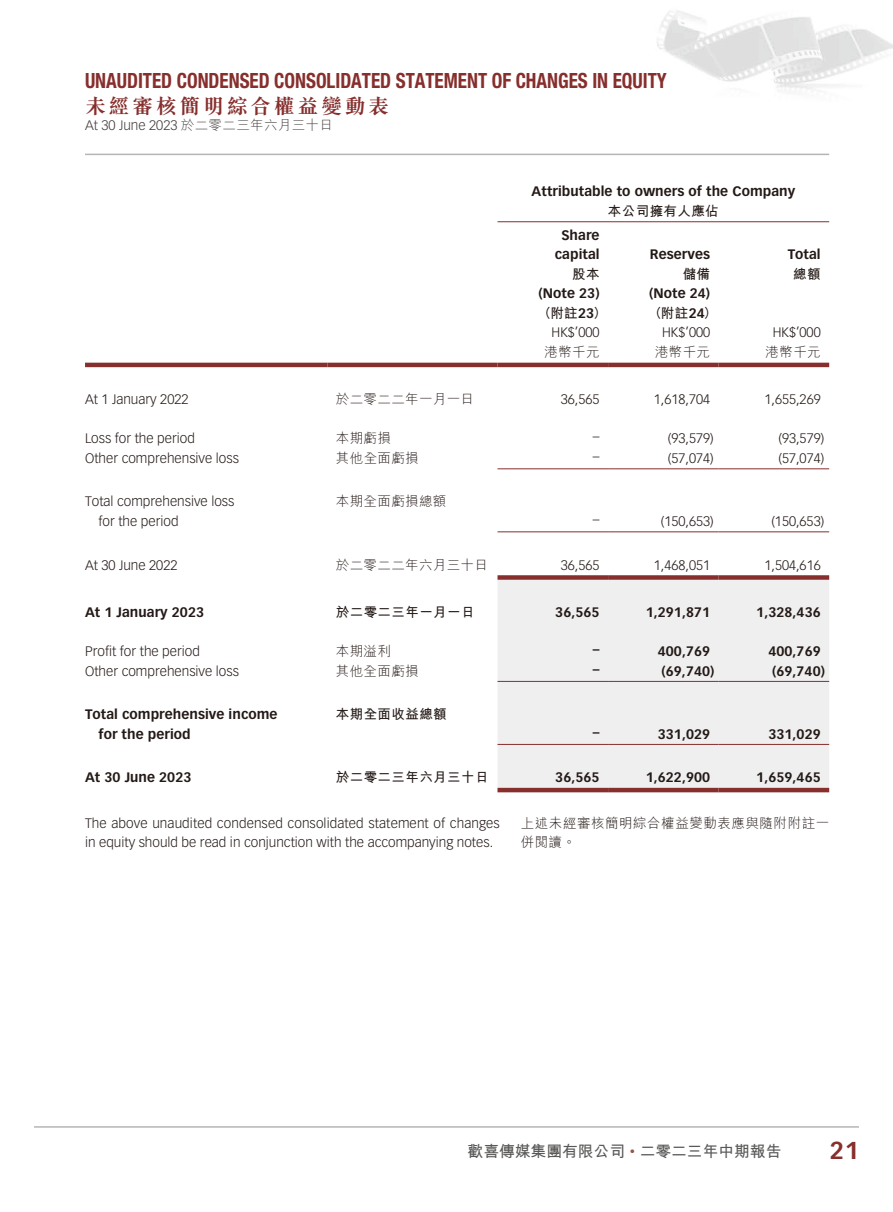
<style>
.page{position:relative;width:893px;height:1212px;background:#fff}
.page>*{position:absolute;margin:0;border:0;box-sizing:border-box;transform-origin:0 0}
.t1{font:700 24px "Vectora LT Std";color:#862f2d}
.t2{font:700 condensed 21px "Helvetica Neue LT Std";color:#862f2d;scale:.91 1}
.t3{font:700 21px "M Sung HK";letter-spacing:.125em;color:#862f2d}
.t4{font:700 15.75px "M Hei HK";color:#595857}
.t5{font:300 13.5px/19.5px "Vectora LT Std";color:#231916}
.t6{font:700 13.5px/19.5px "Vectora LT Std";letter-spacing:.005em;color:#231916;text-align:center}
.t7{font:300 13.5px/19.5px "M Hei HK";letter-spacing:.025em;color:#231916}
.t8{font:700 13.5px "M Hei HK";letter-spacing:.03em;color:#231916}
.t9{font:300 13.5px "Vectora LT Std";color:#3f3b3a}
.s1{font-family:"M Hei HK"}
.s2{font-family:"Vectora LT Std"}
.s3{font-family:"Vectora LT Std";font-size:10.5px;color:#9b5345}
</style>
<div class="page">
<img style="left:85px;top:10px;width:808px;height:783px">
<hr style="left:85px;top:154px;width:744px;height:1px;background:#b5b5b6">
<hr style="left:34px;top:1126px;width:825px;height:2px;background:#b5b5b6">
<div style="left:497px;top:580px;width:332px;height:208px;background:#efeff0"></div>
<hr style="left:497px;top:221px;width:332px;height:1px;background:#862f2d">
<hr style="left:85px;top:363px;width:242px;height:4px;background:#862f2d">
<hr style="left:327px;top:363px;width:170px;height:4px;background:#862f2d">
<hr style="left:497px;top:363px;width:111px;height:4px;background:#862f2d">
<hr style="left:608px;top:363px;width:111px;height:4px;background:#862f2d">
<hr style="left:719px;top:363px;width:110px;height:4px;background:#862f2d">
<hr style="left:497px;top:468px;width:111px;height:1px;background:#862f2d">
<hr style="left:608px;top:468px;width:111px;height:1px;background:#862f2d">
<hr style="left:719px;top:468px;width:110px;height:1px;background:#862f2d">
<hr style="left:497px;top:531px;width:111px;height:1px;background:#862f2d">
<hr style="left:608px;top:531px;width:111px;height:1px;background:#862f2d">
<hr style="left:719px;top:531px;width:110px;height:1px;background:#862f2d">
<div style="left:497px;top:575px;width:111px;height:5px;background:#862f2d"></div>
<div style="left:608px;top:575px;width:111px;height:5px;background:#862f2d"></div>
<div style="left:719px;top:575px;width:110px;height:5px;background:#862f2d"></div>
<hr style="left:497px;top:681px;width:111px;height:1px;background:#862f2d">
<hr style="left:608px;top:681px;width:111px;height:1px;background:#862f2d">
<hr style="left:719px;top:681px;width:110px;height:1px;background:#862f2d">
<hr style="left:497px;top:744px;width:111px;height:1px;background:#862f2d">
<hr style="left:608px;top:744px;width:111px;height:1px;background:#862f2d">
<hr style="left:719px;top:744px;width:110px;height:1px;background:#862f2d">
<hr style="left:497px;top:788px;width:111px;height:4px;background:#862f2d">
<hr style="left:608px;top:788px;width:111px;height:4px;background:#862f2d">
<hr style="left:719px;top:788px;width:110px;height:4px;background:#862f2d">
<h2 class="t2" style="left:85px;top:68px;width:641px">UNAUDITED CONDENSED CONSOLIDATED STATEMENT OF CHANGES IN EQUITY</h2>
<h2 class="t3" style="left:85px;top:96px;width:306px">未經審核簡明綜合權益變動表</h2>
<p class="t9" style="left:85px;top:118px;width:249px">At 30 June 2023 <span class="s1">於二零二三年六月三十日</span></p>
<p class="t6" style="left:532px;top:182px;width:265px">Attributable to owners of the Company</p>
<p class="t8" style="left:608px;top:201px;width:112px">本公司擁有人應佔</p>
<p class="t6" style="left:555px;top:225px;width:46px">Share capital</p>
<p class="t6" style="left:650px;top:245px;width:62px">Reserves</p>
<p class="t6" style="left:788px;top:245px;width:35px">Total</p>
<p class="t8" style="left:572px;top:264px;width:29px">股本</p>
<p class="t8" style="left:683px;top:264px;width:29px">儲備</p>
<p class="t8" style="left:793px;top:264px;width:29px">總額</p>
<p class="t6" style="left:539px;top:284px;width:63px">(Note 23)</p>
<p class="t6" style="left:649px;top:284px;width:63px">(Note 24)</p>
<p class="t8" style="left:538px;top:303px;width:70px">（附註<span class="s2">23</span>）</p>
<p class="t8" style="left:648px;top:303px;width:70px">（附註<span class="s2">24</span>）</p>
<p class="t5" style="left:552px;top:323px;width:49px">HK$’000</p>
<p class="t5" style="left:662px;top:323px;width:49px">HK$’000</p>
<p class="t5" style="left:773px;top:323px;width:49px">HK$’000</p>
<p class="t7" style="left:544px;top:342px;width:57px">港幣千元</p>
<p class="t7" style="left:655px;top:342px;width:57px">港幣千元</p>
<p class="t7" style="left:766px;top:342px;width:57px">港幣千元</p>
<p class="t5" style="left:85px;top:390px;width:105px">At 1 January 2022</p>
<p class="t7" style="left:336px;top:390px;width:140px">於二零二二年一月一日</p>
<p class="t5" style="left:561px;top:390px;width:40px">36,565</p>
<p class="t5" style="left:654px;top:390px;width:58px">1,618,704</p>
<p class="t5" style="left:764px;top:390px;width:58px">1,655,269</p>
<p class="t5" style="left:85px;top:429px;width:111px">Loss for the period</p>
<p class="t7" style="left:336px;top:429px;width:57px">本期虧損</p>
<p class="t5" style="left:593px;top:427px;width:8px">–</p>
<p class="t5" style="left:668px;top:429px;width:47px">(93,579)</p>
<p class="t5" style="left:778px;top:429px;width:47px">(93,579)</p>
<p class="t5" style="left:85px;top:449px;width:155px">Other comprehensive loss</p>
<p class="t7" style="left:336px;top:448px;width:84px">其他全面虧損</p>
<p class="t5" style="left:593px;top:447px;width:8px">–</p>
<p class="t5" style="left:668px;top:449px;width:47px">(57,074)</p>
<p class="t5" style="left:778px;top:449px;width:47px">(57,074)</p>
<p class="t5" style="left:99px;top:492px;width:137px;text-indent:-14px">Total comprehensive loss for the period</p>
<p class="t7" style="left:336px;top:492px;width:112px">本期全面虧損總額</p>
<p class="t5" style="left:593px;top:510px;width:8px">–</p>
<p class="t5" style="left:661px;top:512px;width:54px">(150,653)</p>
<p class="t5" style="left:771px;top:512px;width:54px">(150,653)</p>
<p class="t5" style="left:85px;top:555px;width:94px">At 30 June 2022</p>
<p class="t7" style="left:336px;top:555px;width:154px">於二零二二年六月三十日</p>
<p class="t5" style="left:561px;top:555px;width:40px">36,565</p>
<p class="t5" style="left:654px;top:555px;width:58px">1,468,051</p>
<p class="t5" style="left:764px;top:555px;width:58px">1,504,616</p>
<p class="t6" style="left:85px;top:602px;width:121px">At 1 January 2023</p>
<p class="t8" style="left:336px;top:602px;width:140px">於二零二三年一月一日</p>
<p class="t6" style="left:555px;top:602px;width:46px">36,565</p>
<p class="t6" style="left:646px;top:602px;width:66px">1,291,871</p>
<p class="t6" style="left:756px;top:602px;width:66px">1,328,436</p>
<p class="t5" style="left:85px;top:642px;width:116px">Profit for the period</p>
<p class="t7" style="left:336px;top:641px;width:57px">本期溢利</p>
<p class="t6" style="left:593px;top:639px;width:8px">–</p>
<p class="t6" style="left:658px;top:641px;width:54px">400,769</p>
<p class="t6" style="left:768px;top:641px;width:54px">400,769</p>
<p class="t5" style="left:85px;top:661px;width:155px">Other comprehensive loss</p>
<p class="t7" style="left:336px;top:661px;width:84px">其他全面虧損</p>
<p class="t6" style="left:593px;top:659px;width:8px">–</p>
<p class="t6" style="left:661px;top:661px;width:54px">(69,740)</p>
<p class="t6" style="left:772px;top:661px;width:54px">(69,740)</p>
<p class="t6" style="left:99px;top:704px;width:180px;text-align:left;text-indent:-14px">Total comprehensive income for the period</p>
<p class="t8" style="left:336px;top:704px;width:112px">本期全面收益總額</p>
<p class="t6" style="left:593px;top:722px;width:8px">–</p>
<p class="t6" style="left:658px;top:724px;width:54px">331,029</p>
<p class="t6" style="left:768px;top:724px;width:54px">331,029</p>
<p class="t6" style="left:85px;top:767px;width:108px">At 30 June 2023</p>
<p class="t8" style="left:336px;top:767px;width:154px">於二零二三年六月三十日</p>
<p class="t6" style="left:555px;top:767px;width:46px">36,565</p>
<p class="t6" style="left:646px;top:767px;width:66px">1,622,900</p>
<p class="t6" style="left:756px;top:767px;width:66px">1,659,465</p>
<p class="t5" style="left:85px;top:813px;width:416px">The above unaudited condensed consolidated statement of changes in equity should be read in conjunction with the accompanying notes.</p>
<p class="t7" style="left:521px;top:813px;width:310px">上述未經審核簡明綜合權益變動表應與隨附附註一併閱讀。</p>
<p class="t4" style="left:468px;top:1140px;width:315px">歡喜傳媒集團有限公司 <span class="s3">•</span> 二零二三年中期報告</p>
<h1 class="t1" style="left:830px;top:1136px;width:31px">21</h1>
</div>
